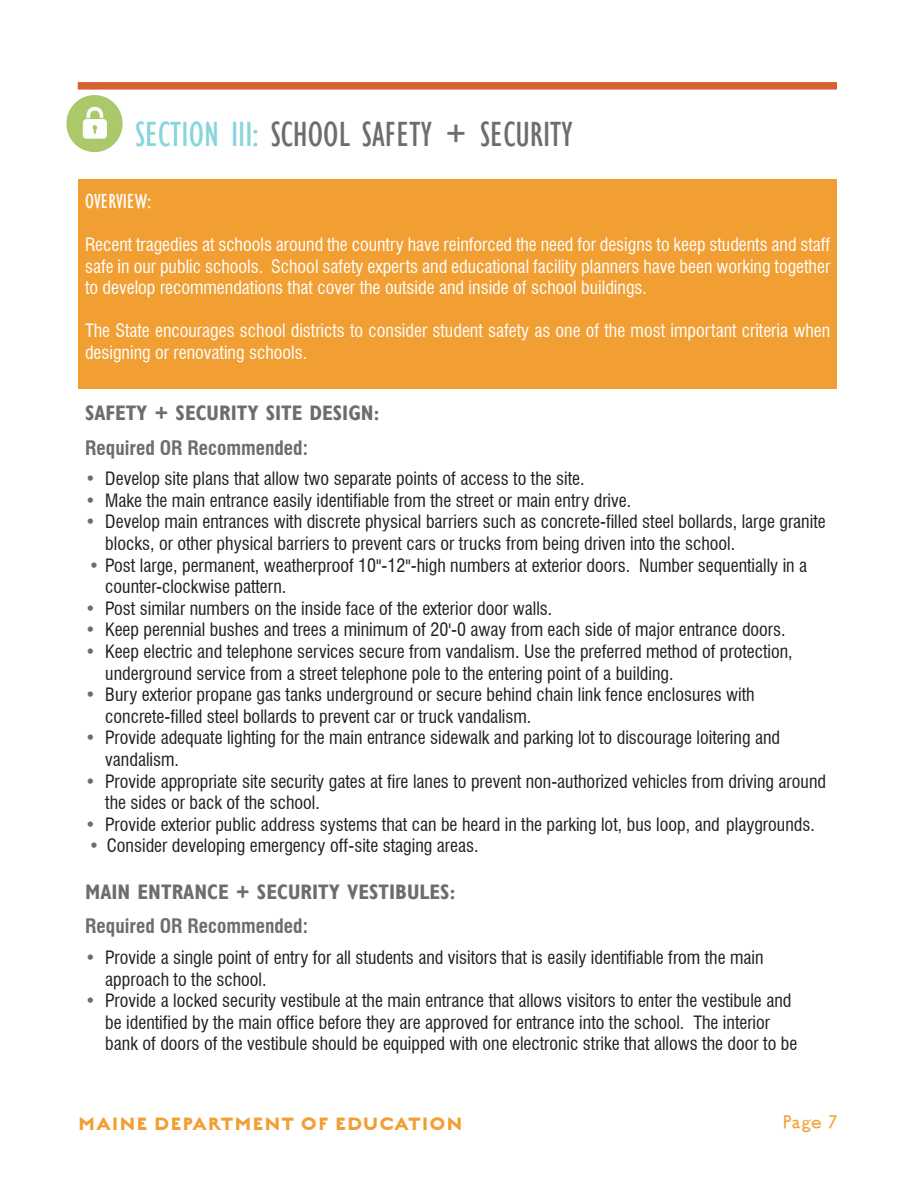
<style>
.page{position:relative;width:918px;height:1188px;background:#fff}
.page>*{position:absolute;margin:0;border:0;box-sizing:border-box;transform-origin:0 0}
.t1{font:condensed 36px "Gill Sans";color:#6c6d70}
.t2{font:700 24px "English Grotesque";letter-spacing:.04em;color:#f19e33}
.t3{font:100 24px "English Grotesque";color:#f19e33}
.PARAGRAPH_HEADER{font:700 condensed 21px "Gill Sans";color:#6c6d70}
.t4{font:condensed 21px "Gill Sans";color:#fff}
.REQUIRED_OR_RECOMMEN{font:700 condensed 19.5px "Swiss 721 BT";color:#6c6d70}
.t5{font:condensed 18px/21.6px "Swiss 721 BT";color:#231f20}
.BODY_TEXT_ORANGE{font:condensed 18px/21.6px "Swiss 721 BT";color:#fff;text-align:justify}
.s1{color:#86d6dc}
.s2{color:#6c6d70}
</style>
<div class="page">
<div style="left:78px;top:82px;width:759px;height:8px;background:#d9602e"></div>
<img style="left:66px;top:88px;width:65px;height:64px">
<div style="left:78px;top:179px;width:759px;height:210px;background:#f19e33"></div>
<p class="t1" style="left:135px;top:114px;width:439px"><span class="s1">SECTION III:</span> SCHOOL SAFETY + SECURITY</p>
<p class="t4" style="left:85px;top:189px;width:68px">OVERVIEW:</p>
<p class="BODY_TEXT_ORANGE" style="left:85px;top:234px;width:747px">Recent tragedies at schools around the country have reinforced the need for designs to keep students and staff safe in our public schools. School safety experts and educational facility planners have been working together to develop recommendations that cover the outside and inside of school buildings.</p>
<p class="BODY_TEXT_ORANGE" style="left:85px;top:320px;width:747px">The State encourages school districts to consider student safety as one of the most important criteria when designing or renovating schools.</p>
<p class="PARAGRAPH_HEADER" style="left:85px;top:401px;width:296px">SAFETY + SECURITY SITE DESIGN:</p>
<p class="REQUIRED_OR_RECOMMEN" style="left:85px;top:436px;width:224px">Required OR Recommended:</p>
<p class="t5" style="left:85px;top:468px;width:501px"><span class="s2">•</span> Develop site plans that allow two separate points of access to the site.</p>
<p class="t5" style="left:85px;top:489px;width:548px"><span class="s2">•</span> Make the main entrance easily identifiable from the street or main entry drive.</p>
<p class="t5" style="left:105px;top:511px;width:722px;text-indent:-20px"><span class="s2">•</span> Develop main entrances with discrete physical barriers such as concrete-filled steel bollards, large granite blocks, or other physical barriers to prevent cars or trucks from being driven into the school.</p>
<p class="t5" style="left:105px;top:554px;width:703px;text-indent:-16px"><span class="s2">•</span> Post large, permanent, weatherproof 10"-12"-high numbers at exterior doors. Number sequentially in a counter-clockwise pattern.</p>
<p class="t5" style="left:85px;top:597px;width:469px"><span class="s2">•</span> Post similar numbers on the inside face of the exterior door walls.</p>
<p class="t5" style="left:85px;top:619px;width:702px"><span class="s2">•</span> Keep perennial bushes and trees a minimum of 20'-0 away from each side of major entrance doors.</p>
<p class="t5" style="left:105px;top:641px;width:689px;text-indent:-20px"><span class="s2">•</span> Keep electric and telephone services secure from vandalism. Use the preferred method of protection, underground service from a street telephone pole to the entering point of a building.</p>
<p class="t5" style="left:105px;top:684px;width:651px;text-indent:-20px"><span class="s2">•</span> Bury exterior propane gas tanks underground or secure behind chain link fence enclosures with concrete-filled steel bollards to prevent car or truck vandalism.</p>
<p class="t5" style="left:105px;top:727px;width:676px;text-indent:-20px"><span class="s2">•</span> Provide adequate lighting for the main entrance sidewalk and parking lot to discourage loitering and vandalism.</p>
<p class="t5" style="left:105px;top:770px;width:722px;text-indent:-20px"><span class="s2">•</span> Provide appropriate site security gates at fire lanes to prevent non-authorized vehicles from driving around the sides or back of the school.</p>
<p class="t5" style="left:85px;top:813px;width:731px"><span class="s2">•</span> Provide exterior public address systems that can be heard in the parking lot, bus loop, and playgrounds.</p>
<p class="t5" style="left:89px;top:835px;width:391px"><span class="s2">•</span> Consider developing emergency off-site staging areas.</p>
<p class="PARAGRAPH_HEADER" style="left:85px;top:880px;width:372px">MAIN ENTRANCE + SECURITY VESTIBULES:</p>
<p class="REQUIRED_OR_RECOMMEN" style="left:85px;top:915px;width:224px">Required OR Recommended:</p>
<p class="t5" style="left:105px;top:947px;width:660px;text-indent:-20px"><span class="s2">•</span> Provide a single point of entry for all students and visitors that is easily identifiable from the main approach to the school.</p>
<p class="t5" style="left:105px;top:990px;width:694px;text-indent:-20px"><span class="s2">•</span> Provide a locked security vestibule at the main entrance that allows visitors to enter the vestibule and be identified by the main office before they are approved for entrance into the school. The interior bank of doors of the vestibule should be equipped with one electronic strike that allows the door to be</p>
<h2 class="t2" style="left:78px;top:1112px;width:386px">MAINE DEPARTMENT OF EDUCATION</h2>
<p class="t3" style="left:782px;top:1109px;width:56px">Page 7</p>
</div>
